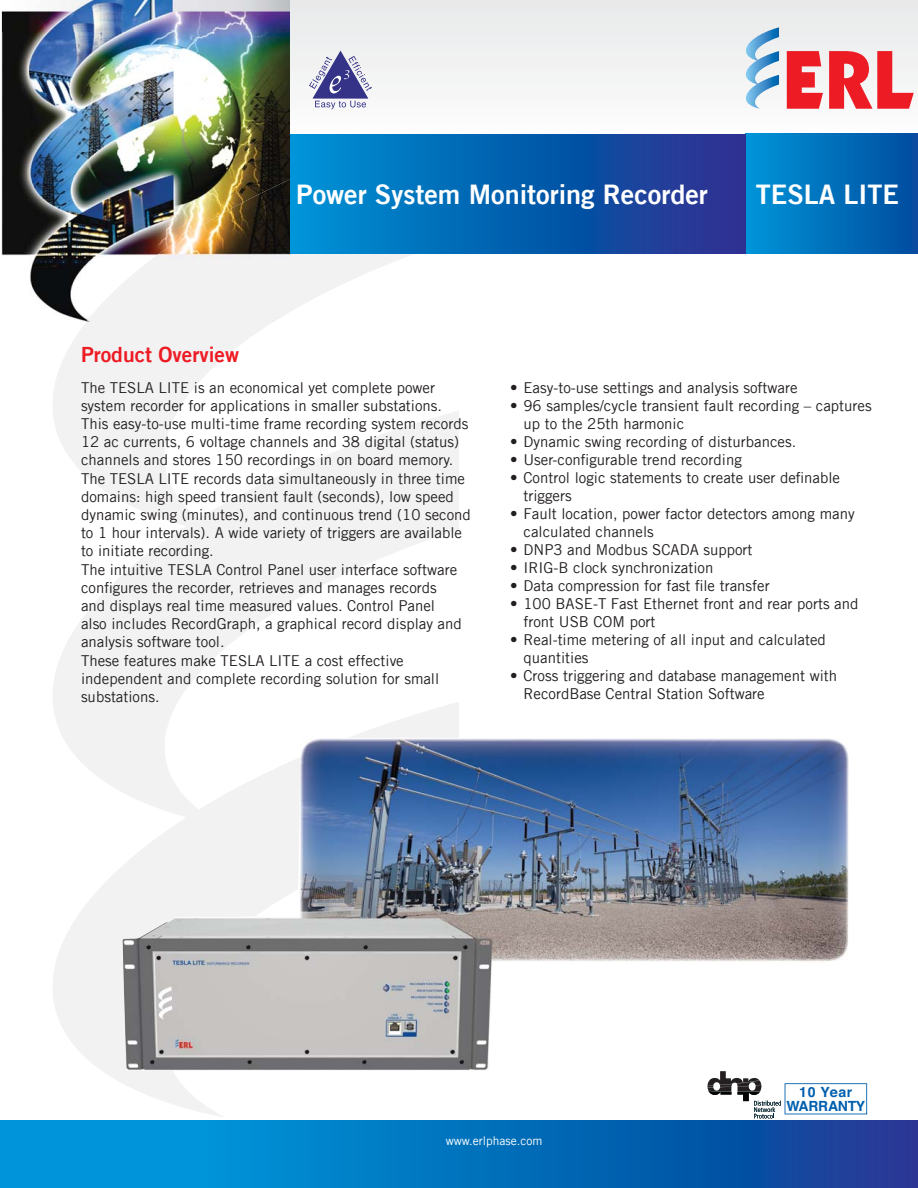
<style>
.page{position:relative;width:918px;height:1188px;background:#fff}
.page>*{position:absolute;margin:0;border:0;box-sizing:border-box;transform-origin:0 0}
.t1{font:27px "Trade Gothic LT Bold Two";color:#fff}
.t2{font:21px "Trade Gothic LT Bold Two";color:#ed1c24}
.t3{font:15px/18.1px "Trade Gothic LT";color:#231f20}
.t4{font:700 13.95px/14px "Helvetica";letter-spacing:-.025em;color:#005fae;text-align:center}
.t5{font:12px "Trade Gothic LT";color:#fff}
</style>
<div class="page">
<svg style="left:53px;top:254px;width:359px;height:157px"></svg>
<svg style="left:53px;top:411px;width:406px;height:291px"></svg>
<svg style="left:53px;top:702px;width:406px;height:415px"></svg>
<img style="left:1px;top:11px;width:290px;height:311px">
<img style="left:86px;top:179px;width:205px;height:143px">
<img style="left:3px;top:0;width:288px;height:31px">
<img style="left:291px;top:0;width:627px;height:134px">
<svg style="left:309px;top:51px;width:63px;height:58px"></svg>
<img style="left:745px;top:27px;width:34px;height:24px">
<img style="left:745px;top:51px;width:34px;height:24px">
<img style="left:745px;top:75px;width:34px;height:34px">
<svg style="left:787px;top:51px;width:127px;height:58px"></svg>
<div style="left:745px;top:134px;width:173px;height:120px;background:linear-gradient(to right,#0095d8,#014b9f)"></div>
<svg style="left:291px;top:134px;width:454px;height:120px;background:#0b5faf"></svg>
<svg style="left:1px;top:1120px;width:917px;height:68px;background:#0570bc"></svg>
<svg style="left:707px;top:1071px;width:160px;height:47px"></svg>
<img style="left:123px;top:738px;width:726px;height:333px">
<h2 class="t2" style="left:81px;top:341px;width:160px">Product Overview</h2>
<h1 class="t1" style="left:296px;top:177px;width:413px">Power System Monitoring Recorder</h1>
<h1 class="t1" style="left:756px;top:177px;width:145px">TESLA LITE</h1>
<p class="t3" style="left:81px;top:379px;width:391px">The TESLA LITE is an economical yet complete power system recorder for applications in smaller substations.<br>This easy-to-use multi-time frame recording system records 12 ac currents, 6 voltage channels and 38 digital (status) channels and stores 150 recordings in on board memory.<br>The TESLA LITE records data simultaneously in three time domains: high speed transient fault (seconds), low speed dynamic swing (minutes), and continuous trend (10 second to 1 hour intervals). A wide variety of triggers are available to initiate recording.<br>The intuitive TESLA Control Panel user interface software configures the recorder, retrieves and manages records<br>and displays real time measured values. Control Panel<br>also includes RecordGraph, a graphical record display and analysis software tool.<br>These features make TESLA LITE a cost effective independent and complete recording solution for small substations.</p>
<p class="t3" style="left:510px;top:379px;width:289px">• Easy-to-use settings and analysis software</p>
<p class="t3" style="left:524px;top:397px;width:350px;text-indent:-13px">• 96 samples/cycle transient fault recording – captures up to the 25th harmonic</p>
<p class="t3" style="left:510px;top:433px;width:288px">• Dynamic swing recording of disturbances.</p>
<p class="t3" style="left:510px;top:451px;width:233px">• User-configurable trend recording</p>
<p class="t3" style="left:524px;top:469px;width:318px;text-indent:-14px">• Control logic statements to create user definable triggers</p>
<p class="t3" style="left:524px;top:505px;width:333px;text-indent:-14px">• Fault location, power factor detectors among many calculated channels</p>
<p class="t3" style="left:510px;top:541px;width:244px">• DNP3 and Modbus SCADA support</p>
<p class="t3" style="left:510px;top:559px;width:205px">• IRIG-B clock synchronization</p>
<p class="t3" style="left:510px;top:577px;width:261px">• Data compression for fast file transfer</p>
<p class="t3" style="left:524px;top:595px;width:336px;text-indent:-14px">• 100 BASE-T Fast Ethernet front and rear ports and front USB COM port</p>
<p class="t3" style="left:524px;top:631px;width:304px;text-indent:-14px">• Real-time metering of all input and calculated quantities</p>
<p class="t3" style="left:524px;top:667px;width:315px;text-indent:-14px">• Cross triggering and database management with<br>RecordBase Central Station Software</p>
<p class="t5" style="left:446px;top:1133px;width:98px">www.erlphase.com</p>
<p class="t4" style="left:786px;top:1087px;width:80px">10 Year<br>WARRANTY</p>
</div>
